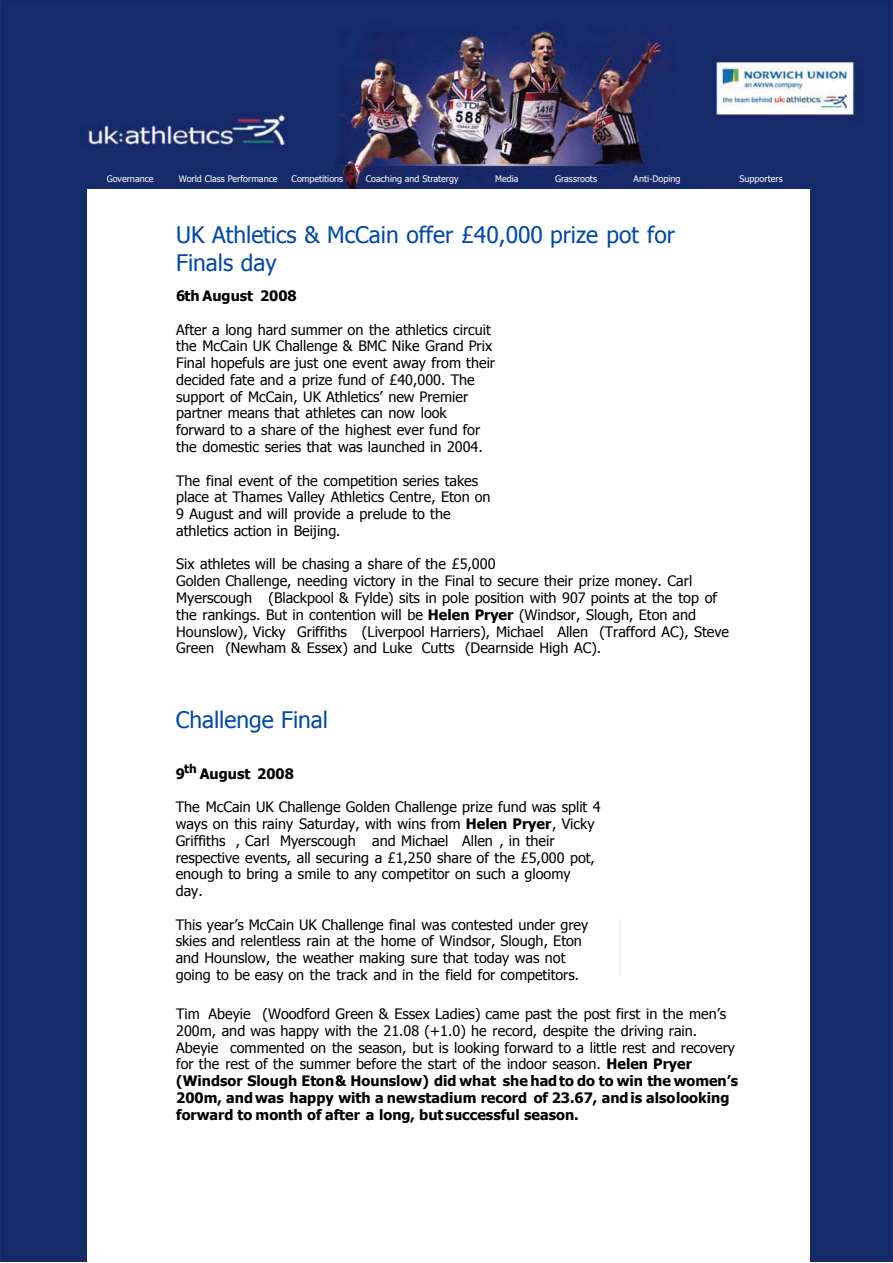
<style>
.page{position:relative;width:893px;height:1263px;background:#fff}
.page>*{position:absolute;margin:0;border:0;box-sizing:border-box;transform-origin:0 0}
.t1{font:22.8px/27.6px "Tahoma";color:#0048a9}
.t2{font:14.4px/16.8px "Tahoma";color:#000}
.t3{font:700 14.4px "Tahoma";color:#000}
.t4{font:9px "Tahoma";color:#fff}
.s1{font-weight:700}
</style>
<div class="page">
<img style="left:0;top:0;width:893px;height:1261px">
<div style="left:87px;top:190px;width:722px;height:1073px;background:#fff"></div>
<hr style="left:619px;top:919px;width:1px;height:56px;background:#f2f2f2">
<p class="t4" style="left:107px;top:173px;width:48px">Governance</p>
<p class="t4" style="left:179px;top:173px;width:100px">World Class Performance</p>
<p class="t4" style="left:292px;top:173px;width:53px">Competitions</p>
<p class="t4" style="left:366px;top:173px;width:94px">Coaching and Stratergy</p>
<p class="t4" style="left:495px;top:173px;width:25px">Media</p>
<p class="t4" style="left:555px;top:173px;width:43px">Grassroots</p>
<p class="t4" style="left:634px;top:173px;width:48px">Anti-Doping</p>
<p class="t4" style="left:740px;top:173px;width:45px">Supporters</p>
<h1 class="t1" style="left:176px;top:221px;width:500px">UK Athletics &amp; McCain offer £40,000 prize pot for<br>Finals day</h1>
<p class="t3" style="left:176px;top:287px;width:122px">6th August 2008</p>
<p class="t2" style="left:176px;top:320px;width:320px">After a long hard summer on the athletics circuit the McCain UK Challenge &amp; BMC Nike Grand Prix Final hopefuls are just one event away from their decided fate and a prize fund of £40,000. The support of McCain, UK Athletics’ new Premier partner means that athletes can now look forward to a share of the highest ever fund for the domestic series that was launched in 2004.</p>
<p class="t2" style="left:176px;top:471px;width:316px">The final event of the competition series takes place at Thames Valley Athletics Centre, Eton on 9 August and will provide a prelude to the athletics action in Beijing.</p>
<p class="t2" style="left:176px;top:555px;width:554px">Six athletes will be chasing a share of the £5,000<br>Golden Challenge, needing victory in the Final to secure their prize money. Carl Myerscough (Blackpool &amp; Fylde) sits in pole position with 907 points at the top of the rankings. But in contention will be <span class="s1">Helen Pryer</span> (Windsor, Slough, Eton and Hounslow), Vicky Griffiths (Liverpool Harriers), Michael Allen (Trafford AC), Steve Green (Newham &amp; Essex) and Luke Cutts (Dearnside High AC).</p>
<h1 class="t1" style="left:176px;top:705px;width:154px">Challenge Final</h1>
<p class="t3" style="left:176px;top:764px;width:120px">9<sup>th</sup> August 2008</p>
<p class="t2" style="left:176px;top:798px;width:426px">The McCain UK Challenge Golden Challenge prize fund was split 4 ways on this rainy Saturday, with wins from <span class="s1">Helen Pryer</span>, Vicky Griffiths , Carl Myerscough and Michael Allen , in their respective events, all securing a £1,250 share of the £5,000 pot, enough to bring a smile to any competitor on such a gloomy day.</p>
<p class="t2" style="left:176px;top:915px;width:414px">This year’s McCain UK Challenge final was contested under grey skies and relentless rain at the home of Windsor, Slough, Eton and Hounslow, the weather making sure that today was not going to be easy on the track and in the field for competitors.</p>
<p class="t2" style="left:176px;top:1005px;width:563px">Tim Abeyie (Woodford Green &amp; Essex Ladies) came past the post first in the men’s 200m, and was happy with the 21.08 (+1.0) he record, despite the driving rain.<br>Abeyie commented on the season, but is looking forward to a little rest and recovery for the rest of the summer before the start of the indoor season. <span class="s1">Helen Pryer (Windsor Slough Eton&amp; Hounslow) did what she hadto do to win the women’s 200m, andwas happy with a newstadium record of 23.67, andis alsolooking forward to month of after a long, but successful season.</span></p>
</div>
